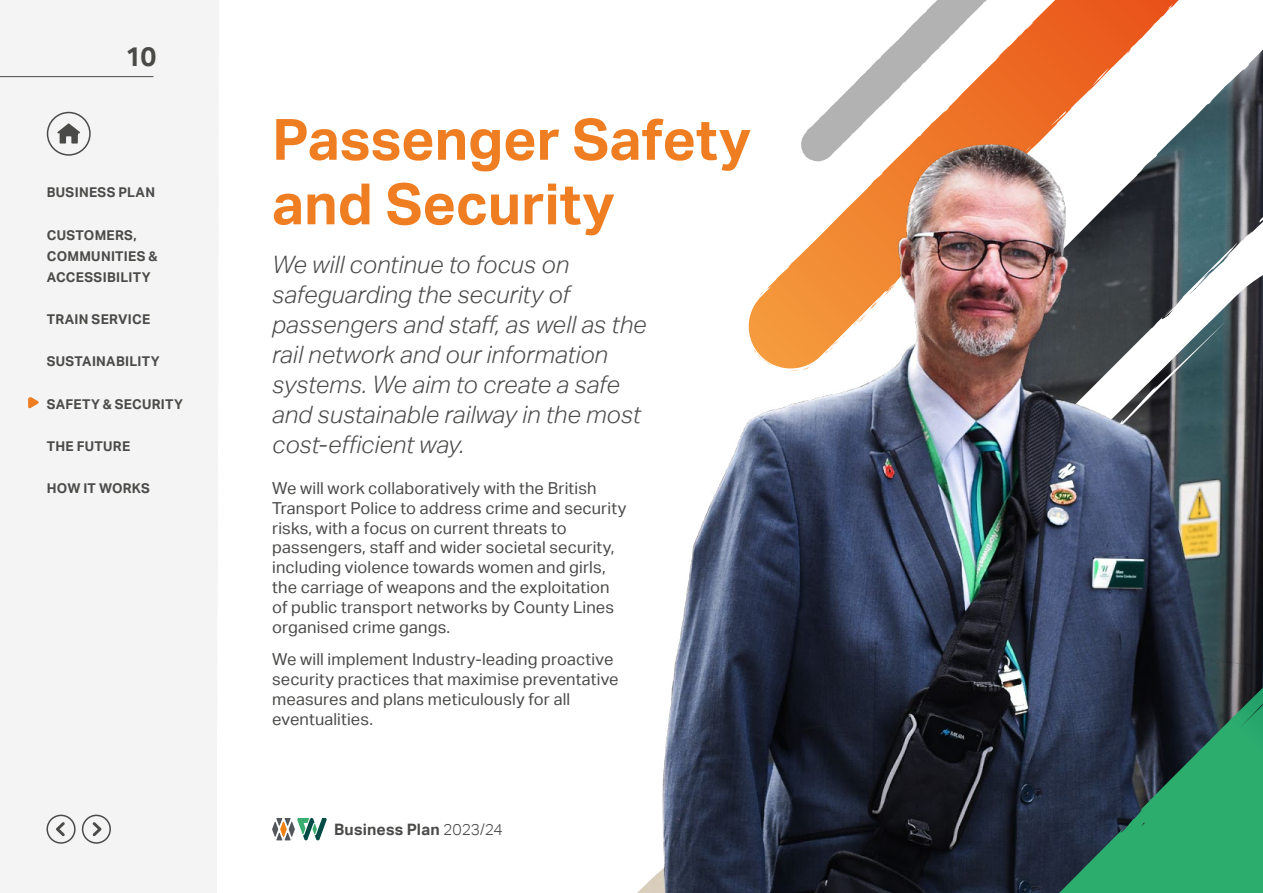
<style>
.page{position:relative;width:1263px;height:893px;background:#fff}
.page>*{position:absolute;margin:0;border:0;box-sizing:border-box;transform-origin:0 0}
.t1{font:700 57px/64.5px "Aktiv Grotesk";letter-spacing:-.005em;color:#ef7e23}
.t2{font:700 27px "Aktiv Grotesk";color:#4a4a49}
.t3{font:italic 300 24px/30px "Aktiv Grotesk";color:#4a4a49}
.t4{font:16.5px/19.8px "Aktiv Grotesk";letter-spacing:.01em;color:#4a4a49}
.t5{font:700 15.75px "Aktiv Grotesk";letter-spacing:.015em;color:#4a4a49}
.t6{font:700 13.5px/21px "Aktiv Grotesk";letter-spacing:.02em;color:#4a4a49}
.s1{font-weight:300}
</style>
<div class="page">
<div style="left:0;top:0;width:216px;height:893px;background:#f4f4f4"></div>
<hr style="left:0;top:76px;width:153px;height:1px;background:#4a4a49">
<svg style="left:272px;top:817px;width:55px;height:24px"></svg>
<div style="left:46px;top:815px;width:30px;height:29px;border:2px solid #4a4a49;border-radius:50%"></div>
<div style="left:82px;top:815px;width:29px;height:29px;border:2px solid #4a4a49;border-radius:50%"></div>
<svg style="left:56px;top:822px;width:9px;height:14px"></svg>
<svg style="left:93px;top:822px;width:8px;height:14px"></svg>
<svg style="left:57px;top:123px;width:23px;height:21px"></svg>
<div style="left:47px;top:112px;width:44px;height:44px;border:2px solid #4a4a49;border-radius:50%"></div>
<svg style="left:28px;top:397px;width:11px;height:12px"></svg>
<img style="left:652px;top:0;width:611px;height:893px">
<svg style="left:1059px;top:688px;width:204px;height:205px;background:#286d57"></svg>
<svg style="left:800px;top:0;width:233px;height:162px"></svg>
<h2 class="t2" style="left:126px;top:41px;width:32px">10</h2>
<p class="t6" style="left:47px;top:182px;width:110px">BUSINESS PLAN</p>
<p class="t6" style="left:47px;top:225px;width:112px">CUSTOMERS,<br>COMMUNITIES &amp;<br>ACCESSIBILITY</p>
<p class="t6" style="left:47px;top:309px;width:105px">TRAIN SERVICE</p>
<p class="t6" style="left:47px;top:351px;width:114px">SUSTAINABILITY</p>
<p class="t6" style="left:47px;top:393px;width:138px">SAFETY &amp; SECURITY</p>
<p class="t6" style="left:47px;top:436px;width:85px">THE FUTURE</p>
<p class="t6" style="left:47px;top:478px;width:105px">HOW IT WORKS</p>
<h1 class="t1" style="left:272px;top:108px;width:480px">Passenger Safety and Security</h1>
<h3 class="t3" style="left:272px;top:250px;width:376px">We will continue to focus on safeguarding the security of passengers and staff, as well as the rail network and our information systems. We aim to create a safe and sustainable railway in the most cost-efficient way.</h3>
<p class="t4" style="left:272px;top:478px;width:356px">We will work collaboratively with the British Transport Police to address crime and security risks, with a focus on current threats to passengers, staff and wider societal security, including violence towards women and girls, the carriage of weapons and the exploitation of public transport networks by County Lines organised crime gangs.</p>
<p class="t4" style="left:272px;top:650px;width:348px">We will implement Industry-leading proactive security practices that maximise preventative measures and plans meticulously for all eventualities.</p>
<p class="t5" style="left:334px;top:820px;width:170px">Business Plan <span class="s1">2023/24</span></p>
</div>
